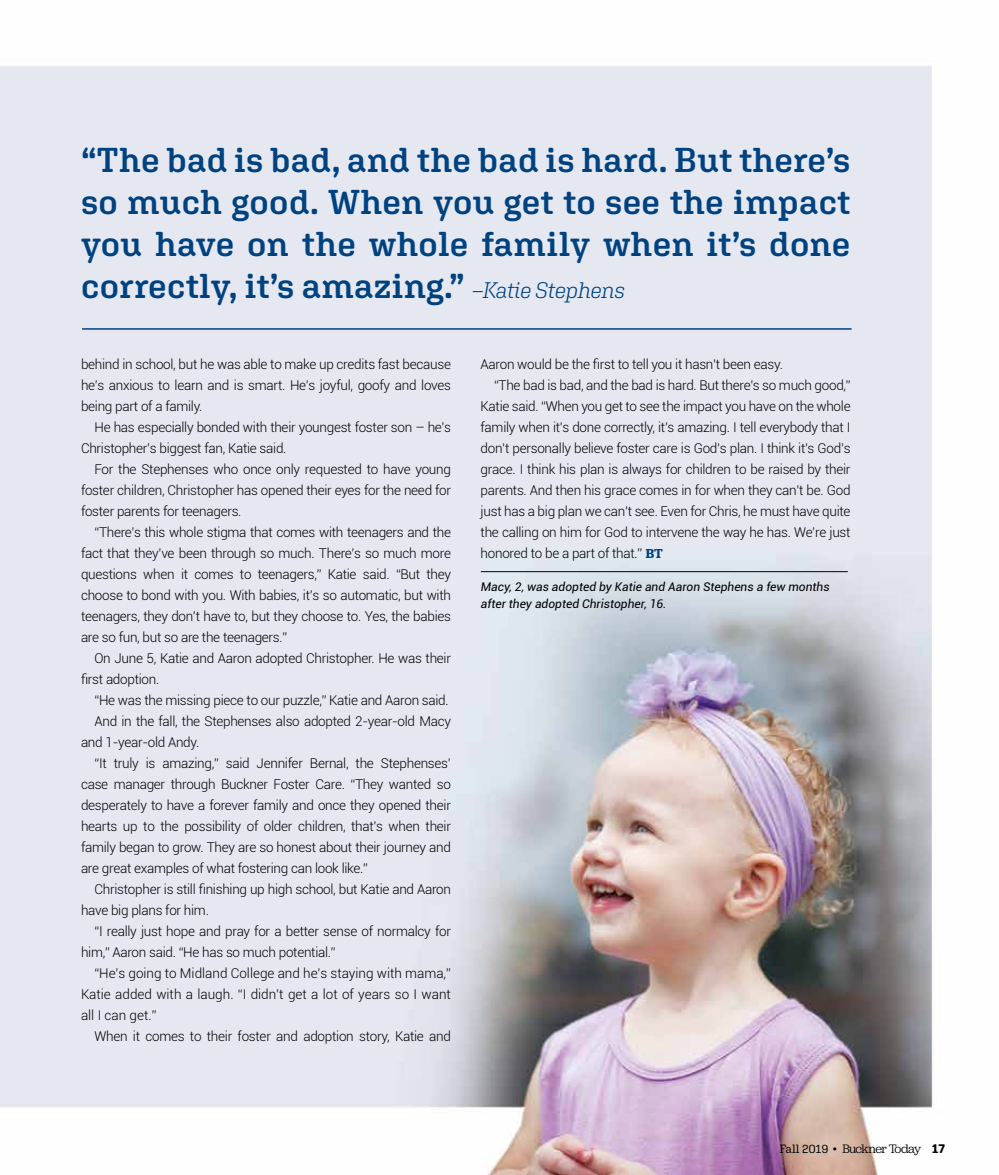
<style>
.page{position:relative;width:999px;height:1175px;background:#fff}
.page>*{position:absolute;margin:0;border:0;box-sizing:border-box;transform-origin:0 0}
.t1{font:600 34.5px/42px "Aglet Slab";color:#004280;text-align:justify}
.t2{font:300 13.5px/21px "Roboto";letter-spacing:-.02em;color:#000;text-align:justify}
.t3{font:300 13.5px "Roboto";color:#000}
.t4{font:12.75px "Jubilat";letter-spacing:-.05em;color:#000}
.t5{font:italic 12px/16.5px "Roboto";color:#000}
.s1{font-weight:300;font-style:italic;font-size:22.5px}
.s2{font-family:"Jubilat";font-weight:600;color:#004280}
.s3{font-family:"Aglet Slab";font-size:12px}
.s4{font-family:"Aglet Slab"}
.s5{font-family:"Aglet Slab";font-weight:700}
</style>
<div class="page">
<img style="left:0;top:66px;width:933px;height:1108px">
<hr style="left:82px;top:328px;width:770px;height:2px;background:#004280">
<hr style="left:481px;top:571px;width:367px;height:1px;background:#000">
<h1 class="t1" style="left:81px;top:138px;width:771px">“The bad is bad, and the bad is hard. But there’s so much good. When you get to see the impact you have on the whole family when it’s done correctly, it’s amazing.” <span class="s1">–Katie Stephens</span></h1>
<p class="t2" style="left:81px;top:353px;width:372px">behind in school, but he was able to make up credits fast because he’s anxious to learn and is smart. He’s joyful, goofy and loves being part of a family.</p>
<p class="t2" style="left:81px;top:416px;width:371px;text-indent:14px">He has especially bonded with their youngest foster son – he’s<br>Christopher’s biggest fan, Katie said.</p>
<p class="t2" style="left:81px;top:458px;width:372px;text-indent:14px">For the Stephenses who once only requested to have young foster children, Christopher has opened their eyes for the need for foster parents for teenagers.</p>
<p class="t2" style="left:81px;top:521px;width:372px;text-indent:14px">“There’s this whole stigma that comes with teenagers and the fact that they’ve been through so much. There’s so much more questions when it comes to teenagers,” Katie said. “But they choose to bond with you. With babies, it’s so automatic, but with teenagers, they don’t have to, but they choose to. Yes, the babies are so fun, but so are the teenagers.”</p>
<p class="t2" style="left:81px;top:647px;width:372px;text-indent:14px">On June 5, Katie and Aaron adopted Christopher. He was their first adoption.</p>
<p class="t2" style="left:94px;top:689px;width:356px">“He was the missing piece to our puzzle,” Katie and Aaron said.</p>
<p class="t2" style="left:94px;top:710px;width:358px">And in the fall, the Stephenses also adopted 2-year-old Macy</p>
<p class="t2" style="left:81px;top:731px;width:120px">and 1-year-old Andy.</p>
<p class="t2" style="left:94px;top:752px;width:358px">“It truly is amazing,” said Jennifer Bernal, the Stephenses’</p>
<p class="t2" style="left:81px;top:773px;width:372px">case manager through Buckner Foster Care. “They wanted so</p>
<p class="t2" style="left:81px;top:794px;width:371px">desperately to have a forever family and once they opened their</p>
<p class="t2" style="left:81px;top:815px;width:372px">hearts up to the possibility of older children, that’s when their</p>
<p class="t2" style="left:81px;top:836px;width:371px">family began to grow. They are so honest about their journey and</p>
<p class="t2" style="left:81px;top:857px;width:288px">are great examples of what fostering can look like.”</p>
<p class="t2" style="left:94px;top:878px;width:358px">Christopher is still finishing up high school, but Katie and Aaron</p>
<p class="t2" style="left:81px;top:899px;width:129px">have big plans for him.</p>
<p class="t2" style="left:94px;top:920px;width:358px">“I really just hope and pray for a better sense of normalcy for</p>
<p class="t2" style="left:81px;top:941px;width:256px">him,” Aaron said. “He has so much potential.”</p>
<p class="t3" style="left:94px;top:963px;width:358px">“He’s going to Midland College and he’s staying with mama,”</p>
<p class="t3" style="left:81px;top:984px;width:371px">Katie added with a laugh. “I didn’t get a lot of years so I want</p>
<p class="t3" style="left:81px;top:1005px;width:77px">all I can get.”</p>
<p class="t2" style="left:94px;top:1025px;width:358px">When it comes to their foster and adoption story, Katie and</p>
<p class="t2" style="left:481px;top:353px;width:304px">Aaron would be the first to tell you it hasn’t been easy.</p>
<p class="t2" style="left:494px;top:374px;width:358px">“The bad is bad, and the bad is hard. But there’s so much good,”</p>
<p class="t2" style="left:481px;top:395px;width:372px">Katie said. “When you get to see the impact you have on the whole</p>
<p class="t2" style="left:481px;top:416px;width:372px">family when it’s done correctly, it’s amazing. I tell everybody that I</p>
<p class="t2" style="left:481px;top:437px;width:371px">don’t personally believe foster care is God’s plan. I think it’s God’s</p>
<p class="t2" style="left:481px;top:458px;width:371px">grace. I think his plan is always for children to be raised by their</p>
<p class="t2" style="left:481px;top:479px;width:371px">parents. And then his grace comes in for when they can’t be. God</p>
<p class="t2" style="left:481px;top:500px;width:371px">just has a big plan we can’t see. Even for Chris, he must have quite</p>
<p class="t2" style="left:481px;top:521px;width:371px">the calling on him for God to intervene the way he has. We’re just</p>
<p class="t2" style="left:481px;top:542px;width:184px">honored to be a part of that.” <span class="s2">BT</span></p>
<p class="t5" style="left:481px;top:578px;width:350px">Macy, 2, was adopted by Katie and Aaron Stephens a few months after they adopted Christopher, 16.</p>
<p class="t4" style="left:779px;top:1141px;width:167px"><span class="s3">Fall 2019</span> <span class="s4">•</span> Buckner Today <span class="s5">17</span></p>
</div>
